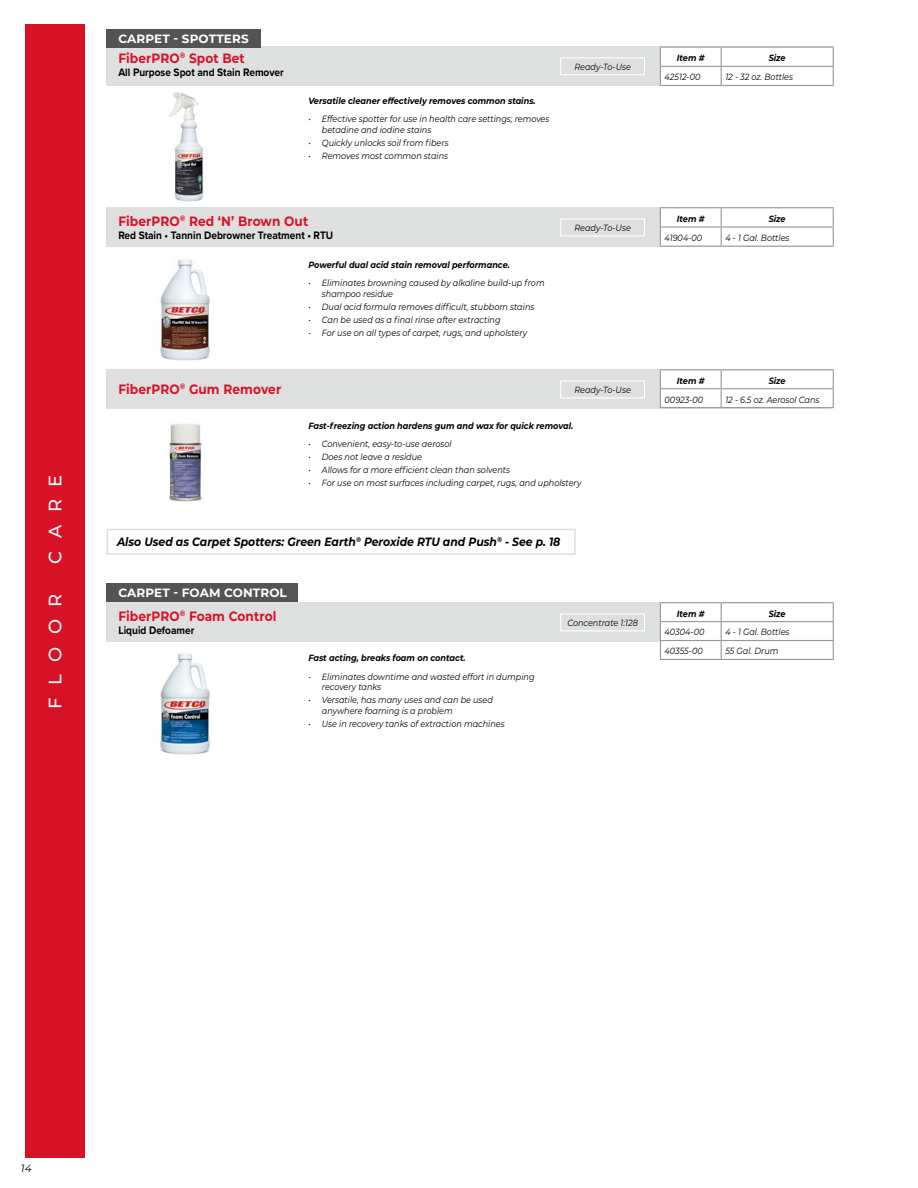
<style>
.page{position:relative;width:918px;height:1188px;background:#fff}
.page>*{position:absolute;margin:0;border:0;box-sizing:border-box;transform-origin:0 0}
.t1{font:500 18px "Montserrat";letter-spacing:.7em;color:#fff}
.t2{font:700 13.5px "Montserrat";letter-spacing:.01em;color:#d71227;scale:.9 1}
.t3{font:italic 700 12px "Montserrat";color:#000;scale:.9 1}
.t4{font:700 12px "Montserrat";letter-spacing:.01em;color:#fff}
.t5{font:700 11.25px "Proxima Nova";color:#000;scale:.9 1}
.t6{font:italic 10.5px "Montserrat";color:#000}
.t7{font:italic 9px/10.5px "Montserrat";color:#000;scale:.9 1}
.t8{font:italic 700 9px "Montserrat";color:#000;scale:.9 1}
</style>
<div class="page">
<div style="left:26px;top:25px;width:59px;height:1133px;background:#d71227"></div>
<img style="left:160px;top:260px;width:50px;height:101px">
<div style="left:106px;top:47px;width:727px;height:39px;background:#dedfdf"></div>
<img style="left:169px;top:92px;width:35px;height:110px">
<div style="left:106px;top:207px;width:725px;height:40px;background:#dedfdf"></div>
<svg style="left:660px;top:47px;width:174px;height:38px;background:#f7f8f8"></svg>
<hr style="left:660px;top:85px;width:61px;height:1px;background:#969798">
<hr style="left:721px;top:85px;width:113px;height:1px;background:#969798">
<hr style="left:660px;top:207px;width:61px;height:1px;background:#969798">
<hr style="left:721px;top:207px;width:113px;height:1px;background:#969798">
<svg style="left:660px;top:208px;width:174px;height:38px;background:#fafafb"></svg>
<hr style="left:661px;top:226px;width:60px;height:2px;background:#969798">
<hr style="left:660px;top:246px;width:61px;height:1px;background:#969798">
<hr style="left:721px;top:226px;width:113px;height:2px;background:#969798">
<hr style="left:721px;top:246px;width:113px;height:1px;background:#969798">
<div style="left:560px;top:57px;width:85px;height:18px;border:1px solid #fff"></div>
<div style="left:560px;top:218px;width:85px;height:18px;border:1px solid #fff"></div>
<div style="left:106px;top:369px;width:725px;height:40px;background:#dedfdf"></div>
<hr style="left:660px;top:369px;width:61px;height:1px;background:#969798">
<hr style="left:721px;top:369px;width:113px;height:1px;background:#969798">
<svg style="left:660px;top:370px;width:174px;height:37px;background:#f8f8f8"></svg>
<hr style="left:660px;top:407px;width:61px;height:1px;background:#969798">
<hr style="left:721px;top:407px;width:113px;height:1px;background:#969798">
<img style="left:169px;top:423px;width:33px;height:79px">
<div style="left:560px;top:380px;width:85px;height:19px;border:1px solid #fff"></div>
<div style="left:106px;top:29px;width:155px;height:19px;background:#535454"></div>
<div style="left:106px;top:602px;width:725px;height:40px;background:#dedfdf"></div>
<hr style="left:660px;top:602px;width:61px;height:1px;background:#969798">
<hr style="left:721px;top:602px;width:113px;height:1px;background:#969798">
<hr style="left:660px;top:659px;width:61px;height:1px;background:#969798">
<hr style="left:721px;top:659px;width:113px;height:1px;background:#969798">
<svg style="left:660px;top:603px;width:174px;height:56px"></svg>
<div style="left:560px;top:613px;width:85px;height:18px;border:1px solid #fff"></div>
<img style="left:160px;top:653px;width:50px;height:102px">
<div style="left:106px;top:584px;width:192px;height:18px;background:#535454"></div>
<div style="left:106px;top:529px;width:470px;height:26px;border:2px solid #dedfdf"></div>
<h1 class="t1" style="left:43px;top:564px;width:90px;rotate:-90deg">CARE</h1>
<h1 class="t1" style="left:43px;top:709px;width:117px;rotate:-90deg">FLOOR</h1>
<h3 class="t4" style="left:118px;top:30px;width:132px">CARPET - SPOTTERS</h3>
<h2 class="t2" style="left:118px;top:48px;width:142px">FiberPRO<sup>®</sup> Spot Bet</h2>
<p class="t5" style="left:118px;top:64px;width:185px">All Purpose Spot and Stain Remover</p>
<p class="t8" style="left:308px;top:94px;width:254px">Versatile cleaner effectively removes common stains.</p>
<p class="t7" style="left:322px;top:113px;width:254px;text-indent:-14px">• Effective spotter for use in health care settings; removes betadine and iodine stains</p>
<p class="t7" style="left:308px;top:137px;width:157px">• Quickly unlocks soil from fibers</p>
<p class="t7" style="left:308px;top:150px;width:157px">• Removes most common stains</p>
<h2 class="t2" style="left:118px;top:211px;width:213px">FiberPRO<sup>®</sup> Red ‘N’ Brown Out</h2>
<p class="t5" style="left:118px;top:227px;width:240px">Red Stain • Tannin Debrowner Treatment • RTU</p>
<h2 class="t2" style="left:118px;top:379px;width:183px">FiberPRO<sup>®</sup> Gum Remover</h2>
<p class="t8" style="left:308px;top:258px;width:225px">Powerful dual acid stain removal performance.</p>
<p class="t7" style="left:322px;top:278px;width:249px;text-indent:-14px">• Eliminates browning caused by alkaline build-up from shampoo residue</p>
<p class="t7" style="left:308px;top:301px;width:253px">• Dual acid formula removes difficult, stubborn stains</p>
<p class="t7" style="left:308px;top:314px;width:215px">• Can be used as a final rinse after extracting</p>
<p class="t7" style="left:308px;top:328px;width:245px">• For use on all types of carpet, rugs, and upholstery</p>
<p class="t7" style="left:574px;top:61px;width:64px">Ready-To-Use</p>
<p class="t7" style="left:574px;top:222px;width:64px">Ready-To-Use</p>
<p class="t7" style="left:574px;top:384px;width:64px">Ready-To-Use</p>
<p class="t8" style="left:308px;top:419px;width:296px">Fast-freezing action hardens gum and wax for quick removal.</p>
<p class="t7" style="left:308px;top:438px;width:161px">• Convenient, easy-to-use aerosol</p>
<p class="t7" style="left:308px;top:451px;width:128px">• Does not leave a residue</p>
<p class="t7" style="left:308px;top:464px;width:226px">• Allows for a more efficient clean than solvents</p>
<p class="t7" style="left:308px;top:478px;width:305px">• For use on most surfaces including carpet, rugs, and upholstery</p>
<h3 class="t3" style="left:117px;top:533px;width:494px">Also Used as Carpet Spotters: Green Earth<sup>®</sup> Peroxide RTU and Push<sup>®</sup> - See p. 18</h3>
<h3 class="t4" style="left:118px;top:584px;width:170px">CARPET - FOAM CONTROL</h3>
<h2 class="t2" style="left:118px;top:606px;width:177px">FiberPRO<sup>®</sup> Foam Control</h2>
<p class="t5" style="left:118px;top:622px;width:86px">Liquid Defoamer</p>
<p class="t8" style="left:308px;top:652px;width:176px">Fast acting, breaks foam on contact.</p>
<p class="t7" style="left:322px;top:671px;width:238px;text-indent:-14px">• Eliminates downtime and wasted effort in dumping recovery tanks</p>
<p class="t7" style="left:322px;top:695px;width:192px;text-indent:-14px">• Versatile, has many uses and can be used anywhere foaming is a problem</p>
<p class="t7" style="left:308px;top:718px;width:220px">• Use in recovery tanks of extraction machines</p>
<p class="t7" style="left:567px;top:617px;width:80px">Concentrate 1:128</p>
<p class="t8" style="left:677px;top:51px;width:32px">Item #</p>
<p class="t8" style="left:769px;top:51px;width:20px">Size</p>
<p class="t7" style="left:665px;top:72px;width:41px">42512-00</p>
<p class="t7" style="left:725px;top:72px;width:77px">12 - 32 oz. Bottles</p>
<p class="t8" style="left:677px;top:212px;width:32px">Item #</p>
<p class="t8" style="left:769px;top:212px;width:20px">Size</p>
<p class="t7" style="left:665px;top:232px;width:43px">41904-00</p>
<p class="t7" style="left:725px;top:232px;width:73px">4 - 1 Gal. Bottles</p>
<p class="t8" style="left:677px;top:374px;width:32px">Item #</p>
<p class="t8" style="left:769px;top:374px;width:20px">Size</p>
<p class="t7" style="left:665px;top:394px;width:44px">00923-00</p>
<p class="t7" style="left:725px;top:394px;width:106px">12 - 6.5 oz. Aerosol Cans</p>
<p class="t8" style="left:677px;top:607px;width:32px">Item #</p>
<p class="t8" style="left:769px;top:607px;width:20px">Size</p>
<p class="t7" style="left:665px;top:627px;width:46px">40304-00</p>
<p class="t7" style="left:725px;top:627px;width:73px">4 - 1 Gal. Bottles</p>
<p class="t7" style="left:665px;top:646px;width:44px">40355-00</p>
<p class="t7" style="left:725px;top:646px;width:60px">55 Gal. Drum</p>
<p class="t6" style="left:21px;top:1161px;width:12px">14</p>
</div>
